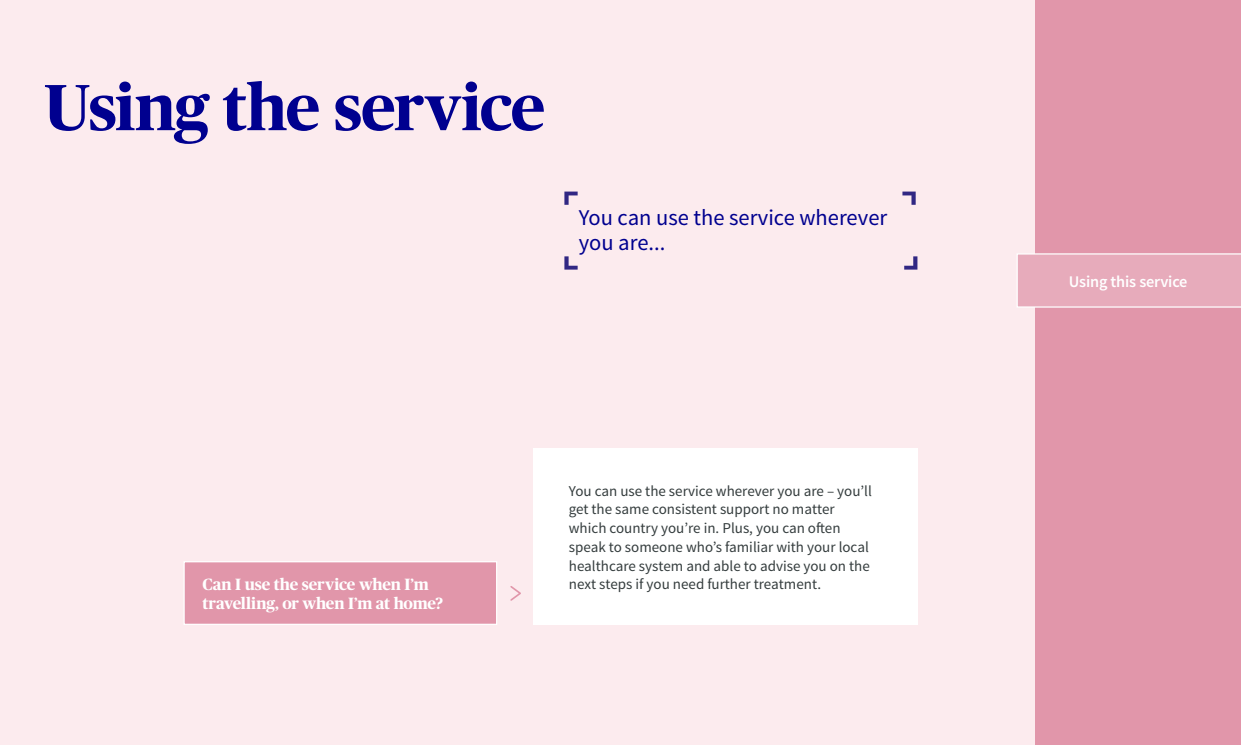
<style>
.page{position:relative;width:1241px;height:745px;background:#fff}
.page>*{position:absolute;margin:0;border:0;box-sizing:border-box;transform-origin:0 0}
.t1{font:700 65px "Publico Headline";letter-spacing:-.02em;color:#00008f}
.QUOTE{font:22.5px/25px "Source Sans Pro";color:#00008f}
.BOX_QUESTION{font:700 16.25px "Publico Headline";letter-spacing:-.01em;color:#fff}
.t2{font:600 16.25px "Source Sans Pro";letter-spacing:-.01em;color:#fff}
.COPY{font:15px/18.8px "Source Sans Pro";color:#343c3d}
</style>
<div class="page">
<div style="left:1035px;top:0;width:205px;height:744px;background:#e196aa"></div>
<div style="left:0;top:0;width:1035px;height:744px;background:#fcebee"></div>
<svg style="left:1017px;top:253px;width:223px;height:55px;background:#e8aebe"></svg>
<div style="left:533px;top:448px;width:384px;height:176px;background:#fff"></div>
<div style="left:184px;top:561px;width:312px;height:63px;background:#e196aa"></div>
<div style="left:183px;top:560px;width:314px;height:64px;border:1px solid #fff"></div>
<svg style="left:510px;top:586px;width:11px;height:15px"></svg>
<svg style="left:564px;top:191px;width:13px;height:14px"></svg>
<svg style="left:904px;top:256px;width:13px;height:13px"></svg>
<svg style="left:902px;top:191px;width:13px;height:14px"></svg>
<svg style="left:564px;top:256px;width:13px;height:13px"></svg>
<h1 class="t1" style="left:44px;top:61px;width:502px">Using the service</h1>
<p class="QUOTE" style="left:578px;top:205px;width:310px">You can use the service wherever you are...</p>
<p class="COPY" style="left:568px;top:481px;width:304px">You can use the service wherever you are – you’ll get the same consistent support no matter which country you’re in. Plus, you can often speak to someone who’s familiar with your local healthcare system and able to advise you on the</p>
<p class="BOX_QUESTION" style="left:202px;top:572px;width:228px">Can I use the service when I’m</p>
<p class="COPY" style="left:568px;top:575px;width:254px">next steps if you need further treatment.</p>
<p class="BOX_QUESTION" style="left:202px;top:591px;width:242px">travelling, or when I’m at home?</p>
<p class="t2" style="left:1068px;top:271px;width:120px">Using this service</p>
</div>
